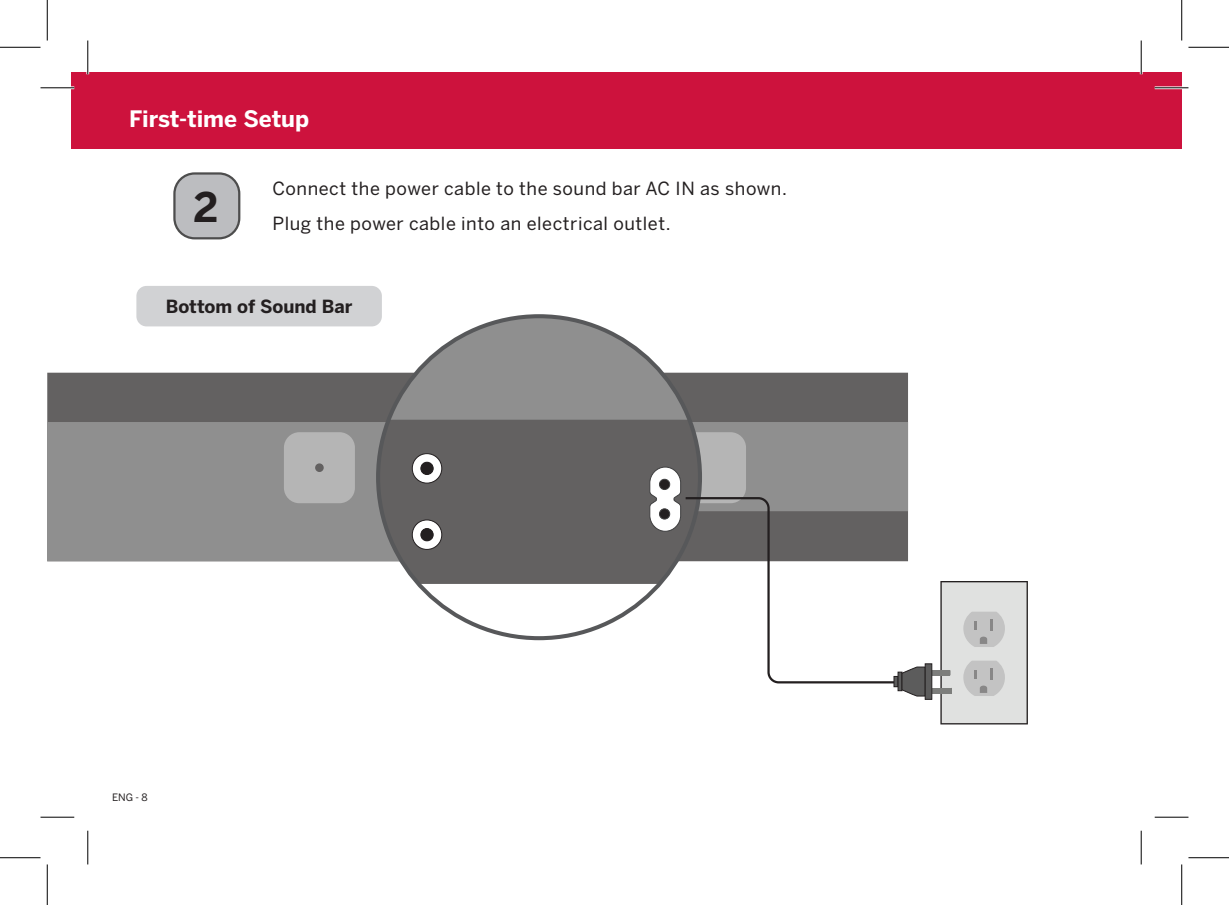
<style>
.page{position:relative;width:1229px;height:905px;background:#fff}
.page>*{position:absolute;margin:0;border:0;box-sizing:border-box;transform-origin:0 0}
.Step_Numbering{font:700 40.5px "Benton Sans";color:#231f20}
.subhead{font:700 22.5px "Benton Sans";color:#fff}
.Body_Text{font:18px "Benton Sans";letter-spacing:.03em;color:#231f20}
.Location_Description{font:700 18px "Benton Sans";color:#231f20}
.t1{font:10.12px "Benton Sans";color:#231f20}
</style>
<div class="page">
<div style="left:72px;top:72px;width:1109px;height:76px;background:#cd123d"></div>
<div style="left:47px;top:372px;width:861px;height:50px;background:#636161"></div>
<div style="left:47px;top:422px;width:861px;height:139px;background:#8f8f8f"></div>
<div style="left:284px;top:432px;width:71px;height:71px;background:#b5b5b5;border-radius:15px"></div>
<div style="left:675px;top:432px;width:71px;height:71px;background:#b5b5b5;border-radius:15px"></div>
<div style="left:315px;top:463px;width:9px;height:9px;background:#636161;border-radius:50%"></div>
<svg style="left:378px;top:316px;width:322px;height:103px;fill:#8f8f8f"></svg>
<svg style="left:378px;top:419px;width:322px;height:164px;background:#686666"></svg>
<svg style="left:649px;top:466px;width:32px;height:65px"></svg>
<div style="left:659px;top:509px;width:10px;height:10px;background:#231f20;border-radius:50%"></div>
<div style="left:659px;top:508px;width:11px;height:11px;border:1px solid #3e3e3f;border-radius:50%"></div>
<div style="left:402px;top:453px;width:188px;height:108px;background:#636161"></div>
<div style="left:421px;top:528px;width:12px;height:13px;background:#231f20;border-radius:50%"></div>
<div style="left:174px;top:173px;width:65px;height:65px;background:#bcbdc0;border-radius:20px"></div>
<div style="left:173px;top:172px;width:67px;height:67px;border:2px solid #4d4d4d;border-radius:20px"></div>
<div style="left:136px;top:286px;width:246px;height:40px;background:#d1d2d4;border-radius:10px"></div>
<svg style="left:683px;top:496px;width:226px;height:188px"></svg>
<div style="left:931px;top:670px;width:18px;height:5px;background:#7d7e7c"></div>
<div style="left:931px;top:687px;width:20px;height:6px;background:#7d7e7c"></div>
<hr style="left:894px;top:676px;width:4px;height:10px;background:#5c5c5c">
<div style="left:893px;top:676px;width:5px;height:11px;border:1px solid #231f20"></div>
<svg style="left:897px;top:663px;width:35px;height:36px"></svg>
<svg style="left:940px;top:581px;width:87px;height:143px;background:#d2d2d1"></svg>
<hr style="left:40px;top:86px;width:34px;height:3px;background:#fff">
<hr style="left:1154px;top:86px;width:34px;height:3px;background:#fff">
<hr style="left:86px;top:40px;width:3px;height:34px;background:#fff">
<hr style="left:1139px;top:40px;width:3px;height:34px;background:#fff">
<hr style="left:40px;top:87px;width:34px;height:1px;background:#000">
<hr style="left:1154px;top:87px;width:34px;height:1px;background:#000">
<hr style="left:40px;top:816px;width:34px;height:1px;background:#000">
<hr style="left:1154px;top:816px;width:34px;height:1px;background:#000">
<hr style="left:87px;top:40px;width:1px;height:34px;background:#000">
<hr style="left:87px;top:830px;width:1px;height:34px;background:#000">
<hr style="left:1140px;top:40px;width:1px;height:34px;background:#000">
<hr style="left:1140px;top:830px;width:1px;height:34px;background:#000">
<hr style="left:0;top:47px;width:40px;height:1px;background:#000">
<hr style="left:1188px;top:47px;width:40px;height:1px;background:#000">
<hr style="left:0;top:857px;width:40px;height:1px;background:#000">
<hr style="left:1188px;top:857px;width:40px;height:1px;background:#000">
<hr style="left:47px;top:0;width:1px;height:40px;background:#000">
<hr style="left:47px;top:864px;width:1px;height:40px;background:#000">
<hr style="left:1181px;top:0;width:1px;height:40px;background:#000">
<hr style="left:1181px;top:864px;width:1px;height:40px;background:#000">
<p class="subhead" style="left:129px;top:105px;width:182px">First-time Setup</p>
<p class="Step_Numbering" style="left:193px;top:182px;width:26px">2</p>
<p class="Body_Text" style="left:272px;top:177px;width:516px">Connect the power cable to the sound bar AC IN as shown.</p>
<p class="Body_Text" style="left:272px;top:212px;width:400px">Plug the power cable into an electrical outlet.</p>
<p class="Location_Description" style="left:166px;top:295px;width:188px">Bottom of Sound Bar</p>
<p class="t1" style="left:112px;top:791px;width:37px">ENG - 8</p>
</div>
